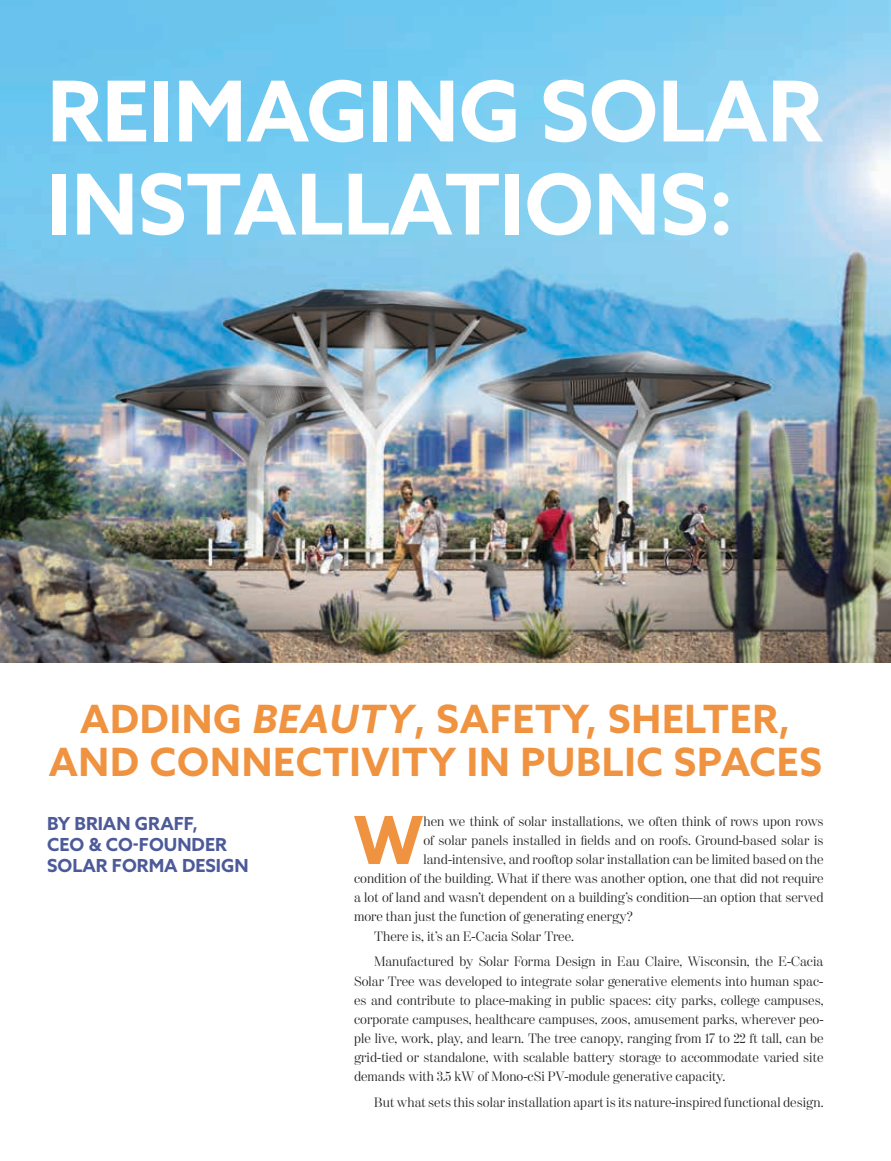
<style>
.page{position:relative;width:891px;height:1161px;background:#fff}
.page>*{position:absolute;margin:0;border:0;box-sizing:border-box;transform-origin:0 0}
.t1{font:700 84px/93px "Azo Sans";color:#fff}
.t2{font:700 66.3px "Azo Sans";color:#f09341}
.t3{font:700 39px/42.8px "Azo Sans";letter-spacing:.02em;color:#f09341;text-align:center}
.t4{font:700 18px/21px "Azo Sans";color:#4d5a99}
.t5{font:300 13.5px/19.2px "Moderno FB";color:#231f20;text-align:justify}
.s1{font-style:italic}
</style>
<div class="page">
<img style="left:0;top:0;width:891px;height:662px">
<h1 class="t1" style="left:47px;top:63px;width:777px">REIMAGING SOLAR<br>INSTALLATIONS:</h1>
<h3 class="t3" style="left:49px;top:697px;width:775px">ADDING <span class="s1">BEAUTY</span>, SAFETY, SHELTER,<br>AND CONNECTIVITY IN PUBLIC SPACES</h3>
<h3 class="t4" style="left:47px;top:813px;width:203px">BY BRIAN GRAFF,<br>CEO &amp; CO-FOUNDER<br>SOLAR FORMA DESIGN</h3>
<h2 class="t2" style="left:354px;top:796px;width:71px">W</h2>
<p class="t5" style="left:423px;top:812px;width:402px">hen we think of solar installations, we often think of rows upon rows</p>
<p class="t5" style="left:423px;top:831px;width:402px">of solar panels installed in fields and on roofs. Ground-based solar is</p>
<p class="t5" style="left:423px;top:850px;width:402px">land-intensive, and rooftop solar installation can be limited based on the</p>
<p class="t5" style="left:354px;top:869px;width:471px">condition of the building. What if there was another option, one that did not require</p>
<p class="t5" style="left:354px;top:889px;width:471px">a lot of land and wasn’t dependent on a building’s condition—an option that served</p>
<p class="t5" style="left:354px;top:908px;width:280px">more than just the function of generating energy?</p>
<p class="t5" style="left:374px;top:927px;width:201px">There is, it’s an E-Cacia Solar Tree.</p>
<p class="t5" style="left:354px;top:953px;width:471px;text-indent:20px">Manufactured by Solar Forma Design in Eau Claire, Wisconsin, the E-Cacia Solar Tree was developed to integrate solar generative elements into human spac&shy;es and contribute to place-making in public spaces: city parks, college campuses, corporate campuses, healthcare campuses, zoos, amusement parks, wherever peo&shy;ple live, work, play, and learn. The tree canopy, ranging from 17 to 22 ft tall, can be grid-tied or standalone, with scalable battery storage to accommodate varied site demands with 3.5 kW of Mono-cSi PV-module generative capacity.</p>
<p class="t5" style="left:374px;top:1093px;width:451px">But what sets this solar installation apart is its nature-inspired functional design.</p>
</div>
